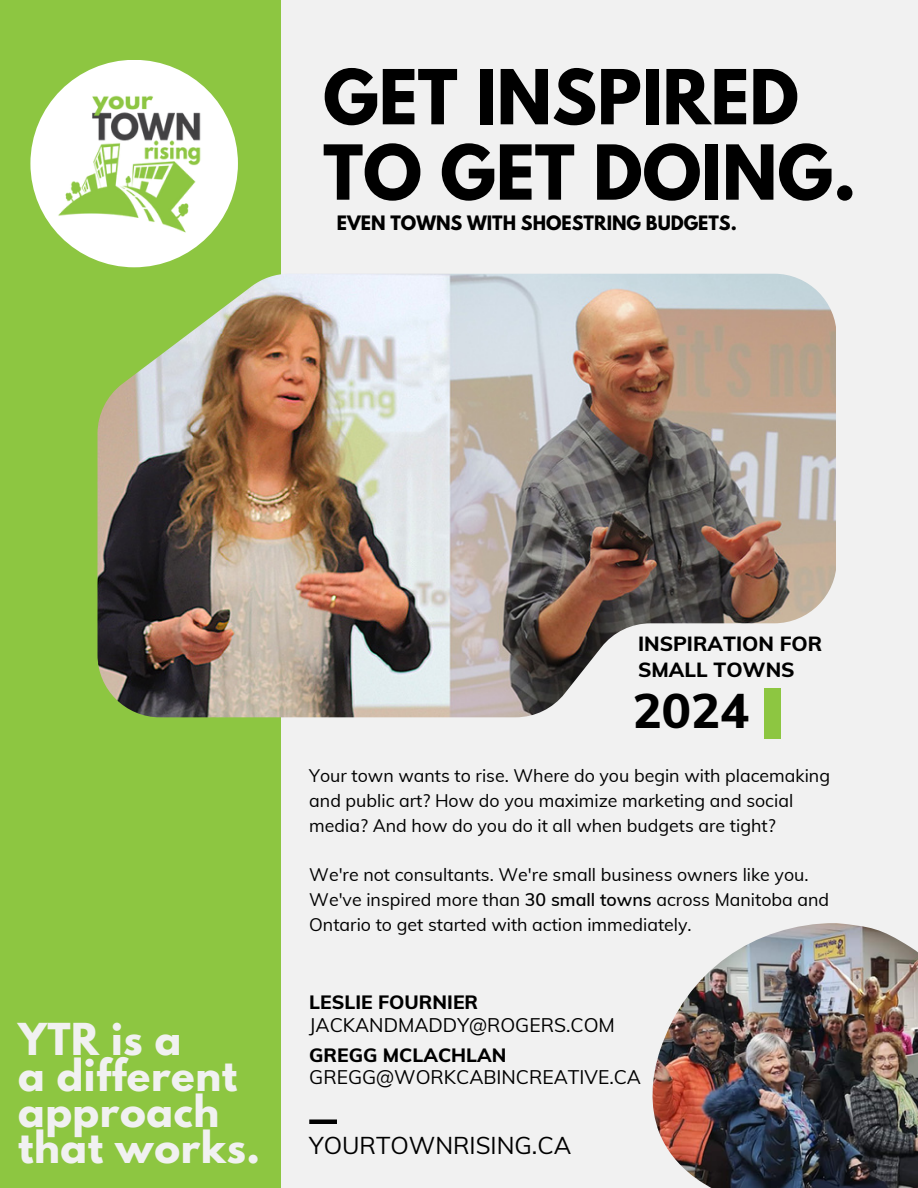
<style>
.page{position:relative;width:918px;height:1188px;background:#f1f1f1}
.page>*{position:absolute;margin:0;border:0;box-sizing:border-box;transform-origin:0 0}
.t1{font:700 67.05px/75.3px "League Spartan";color:#000}
.t2{font:800 48.6px "Muli";color:#000}
.t3{font:700 39px/36px "League Spartan";letter-spacing:.015em;color:#f1f1f1}
.t4{font:23.85px "Muli";color:#000}
.t5{font:800 20.55px/25.8px "Muli";color:#000}
.t6{font:19.35px "Muli";color:#000}
.t7{font:800 19.35px "Muli";color:#000}
.t8{font:800 19.2px "Muli";color:#000}
.t9{font:17.85px/24.8px "Muli";color:#000}
.t10{font:700 17.55px "League Spartan";color:#000}
.s1{font-weight:600}
</style>
<div class="page">
<div style="left:0;top:0;width:280px;height:1188px;background:#8dc641"></div>
<img style="left:98px;top:274px;width:738px;height:443px">
<div style="left:765px;top:688px;width:16px;height:50px;background:#8dc641"></div>
<div style="left:309px;top:1119px;width:28px;height:5px;background:#000"></div>
<div style="left:30px;top:60px;width:208px;height:207px;background:#fff;border-radius:50%"></div>
<img style="left:53px;top:82px;width:163px;height:163px">
<img style="left:652px;top:923px;width:266px;height:265px">
<p class="t1" style="left:323px;top:68px;width:535px">GET INSPIRED<br>TO GET DOING.</p>
<h3 class="t10" style="left:337px;top:214px;width:401px">EVEN TOWNS WITH SHOESTRING BUDGETS.</h3>
<h4 class="t3" style="left:18px;top:1027px;width:244px">YTR is a<br>a different approach that works.</h4>
<h6 class="t5" style="left:638px;top:630px;width:186px">INSPIRATION FOR<br>SMALL TOWNS</h6>
<h5 class="t2" style="left:633px;top:679px;width:118px">2024</h5>
<h2 class="t9" style="left:309px;top:763px;width:522px">Your town wants to rise. Where do you begin with placemaking and public art? How do you maximize marketing and social media? And how do you do it all when budgets are tight?</h2>
<p class="t9" style="left:309px;top:862px;width:501px">We're not consultants. We're small business owners like you.</p>
<p class="t9" style="left:309px;top:887px;width:521px">We've inspired more than <span class="s1">30 small towns</span> across Manitoba and<br>Ontario to get started with action immediately.</p>
<h5 class="t7" style="left:309px;top:989px;width:170px">LESLIE FOURNIER</h5>
<p class="t6" style="left:309px;top:1012px;width:307px">JACKANDMADDY@ROGERS.COM</p>
<h5 class="t8" style="left:309px;top:1043px;width:199px">GREGG MCLACHLAN</h5>
<h6 class="t6" style="left:309px;top:1065px;width:333px">GREGG@WORKCABINCREATIVE.CA</h6>
<p class="t4" style="left:309px;top:1130px;width:263px">YOURTOWNRISING.CA</p>
</div>
